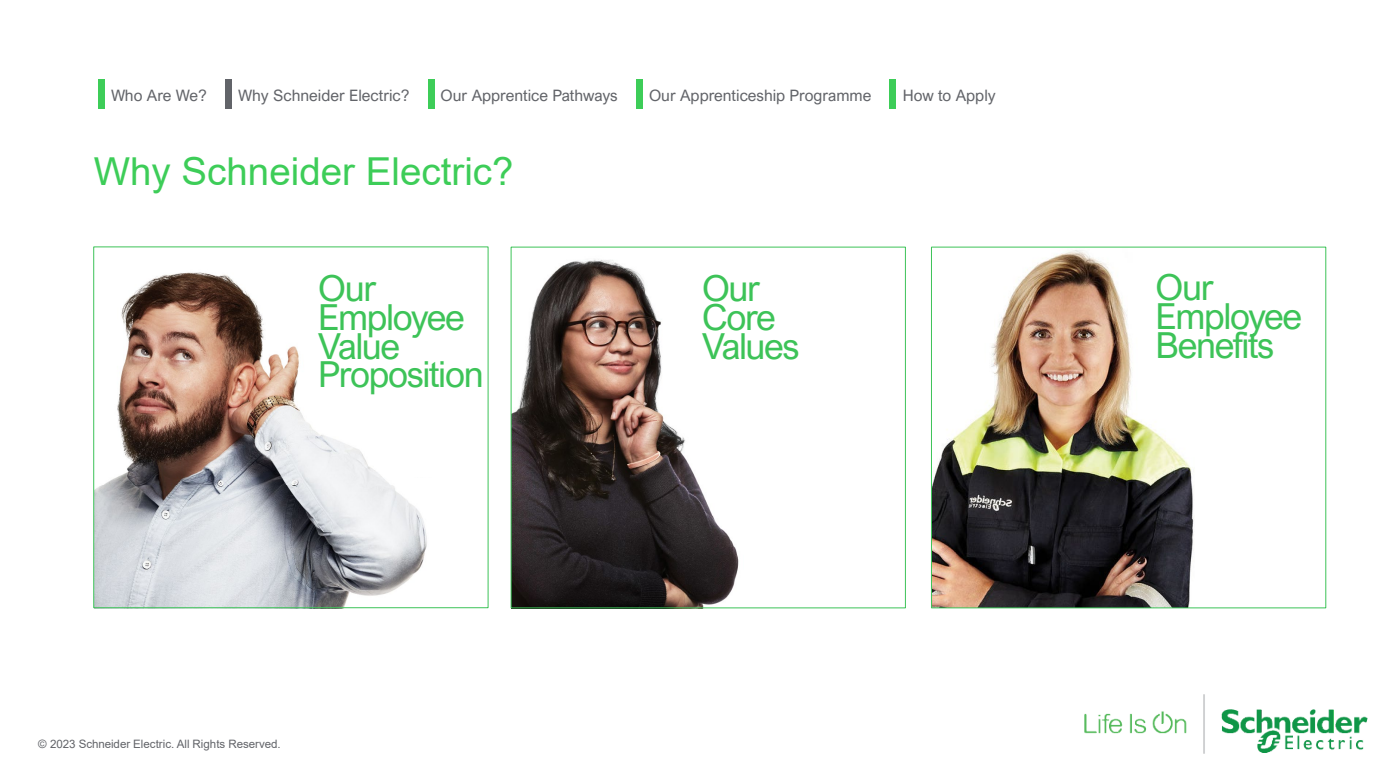
<style>
.page{position:relative;width:1386px;height:780px;background:#fff}
.page>*{position:absolute;margin:0;border:0;box-sizing:border-box;transform-origin:0 0}
.t1{font:38.5px "Arial";color:#3dcd58}
.t2{font:35.88px/28.9px "Arial Nova";letter-spacing:-.035em;color:#3dc358}
.t3{font:15.75px "Arial Nova";color:#626469}
.t4{font:11.55px "Arial";letter-spacing:-.005em;color:#626469}
</style>
<div class="page">
<img style="left:1084px;top:694px;width:283px;height:59px">
<img style="left:94px;top:246px;width:339px;height:362px">
<img style="left:513px;top:259px;width:226px;height:346px">
<img style="left:933px;top:250px;width:261px;height:355px">
<div style="left:391px;top:277px;width:74px;height:199px;background:#fff"></div>
<div style="left:700px;top:251px;width:73px;height:199px;background:#fff"></div>
<div style="left:98px;top:79px;width:7px;height:29px;background:#3dcd58"></div>
<div style="left:225px;top:79px;width:7px;height:29px;background:#626469"></div>
<div style="left:635px;top:79px;width:7px;height:29px;background:#3dcd58"></div>
<div style="left:889px;top:79px;width:7px;height:29px;background:#3dcd58"></div>
<div style="left:428px;top:79px;width:6px;height:29px;background:#3dcd58"></div>
<p class="t3" style="left:111px;top:86px;width:97px">Who Are We?</p>
<p class="t3" style="left:238px;top:86px;width:173px">Why Schneider Electric?</p>
<p class="t3" style="left:440px;top:86px;width:179px">Our Apprentice Pathways</p>
<p class="t3" style="left:649px;top:86px;width:224px">Our Apprenticeship Programme</p>
<p class="t3" style="left:902px;top:86px;width:94px">How to Apply</p>
<p class="t1" style="left:94px;top:144px;width:421px">Why Schneider Electric?</p>
<p class="t2" style="left:318px;top:273px;width:167px">Our<br>Employee<br>Value<br>Proposition</p>
<p class="t2" style="left:702px;top:273px;width:99px">Our<br>Core<br>Values</p>
<p class="t2" style="left:1155px;top:273px;width:148px">Our<br>Employee<br>Benefits</p>
<p class="t4" style="left:38px;top:735px;width:244px">© 2023 Schneider Electric. All Rights Reserved.</p>
</div>
